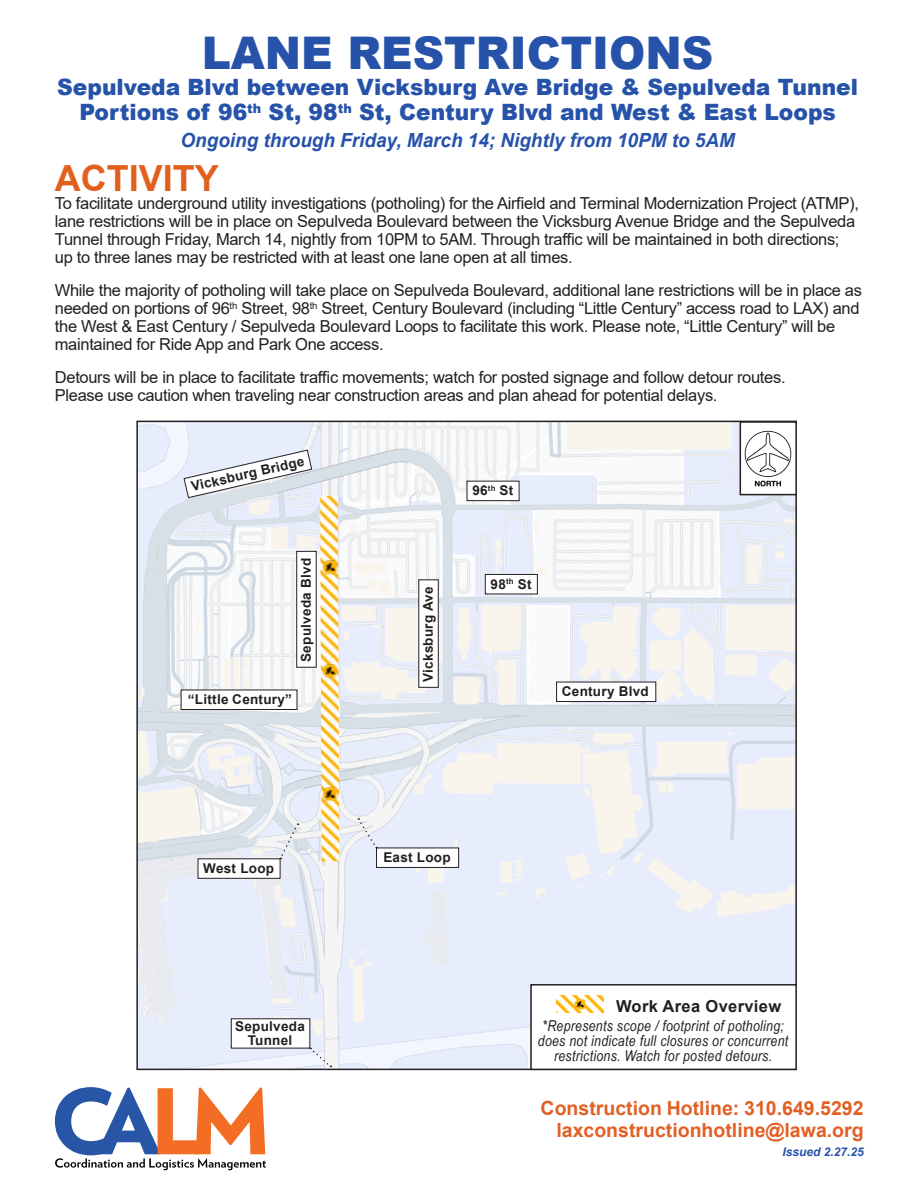
<style>
.page{position:relative;width:918px;height:1188px;background:#fff}
.page>*{position:absolute;margin:0;border:0;box-sizing:border-box;transform-origin:0 0}
.t1{font:900 45px "Arial";color:#2652aa}
.t2{font:700 36px "Arial";color:#e2601e}
.t3{font:900 22.5px/25.5px "Arial";color:#2652aa;text-align:center}
.t4{font:700 19.5px "Arial";color:#e26024}
.t5{font:italic 700 19.5px "Arial";color:#2652aa}
.t6{font:16.5px/18px "Arial";letter-spacing:-.02em;color:#231f20}
.t7{font:700 16.5px "Arial";letter-spacing:.02em;color:#231f20}
.t8{font:italic 15px/15px "Arial Narrow";letter-spacing:.02em;color:#231f20;text-align:center}
.t9{font:700 13.5px/13.5px "Arial";letter-spacing:.02em;color:#231f20;text-align:center}
.t10{font:italic 700 12px "Arial";color:#2652aa}
</style>
<div class="page">
<img style="left:139px;top:424px;width:655px;height:643px">
<div style="left:531px;top:985px;width:265px;height:84px;background:#fff"></div>
<div style="left:530px;top:984px;width:267px;height:86px;border:2px solid #231f20"></div>
<svg style="left:55px;top:1087px;width:211px;height:83px"></svg>
<div style="left:297px;top:551px;width:19px;height:116px;background:#fff"></div>
<div style="left:296px;top:551px;width:21px;height:117px;border:1px solid #231f20"></div>
<img style="left:743px;top:424px;width:51px;height:68px">
<div style="left:740px;top:421px;width:57px;height:74px;border:2px solid #231f20"></div>
<div style="left:198px;top:859px;width:82px;height:19px;background:#fff"></div>
<div style="left:198px;top:858px;width:82px;height:21px;border:1px solid #231f20"></div>
<div style="left:377px;top:848px;width:82px;height:19px;background:#fff"></div>
<div style="left:376px;top:848px;width:83px;height:20px;border:1px solid #231f20"></div>
<div style="left:181px;top:690px;width:116px;height:19px;background:#fff"></div>
<div style="left:181px;top:690px;width:116px;height:20px;border:1px solid #231f20"></div>
<div style="left:557px;top:682px;width:99px;height:20px;background:#fff"></div>
<div style="left:556px;top:682px;width:100px;height:20px;border:1px solid #231f20"></div>
<div style="left:467px;top:481px;width:52px;height:20px;background:#fff"></div>
<div style="left:467px;top:481px;width:52px;height:20px;border:1px solid #231f20"></div>
<div style="left:485px;top:574px;width:52px;height:20px;background:#fff"></div>
<div style="left:485px;top:574px;width:53px;height:20px;border:1px solid #231f20"></div>
<div style="left:419px;top:580px;width:19px;height:107px;background:#fff"></div>
<div style="left:418px;top:579px;width:21px;height:109px;border:1px solid #231f20"></div>
<svg style="left:183px;top:449px;width:130px;height:50px"></svg>
<div style="left:231px;top:1019px;width:79px;height:29px;background:#fff"></div>
<svg style="left:310px;top:1048px;width:21px;height:19px"></svg>
<svg style="left:280px;top:823px;width:19px;height:36px"></svg>
<svg style="left:358px;top:818px;width:19px;height:30px"></svg>
<img style="left:320px;top:496px;width:19px;height:365px">
<img style="left:322px;top:560px;width:15px;height:14px">
<img style="left:322px;top:786px;width:15px;height:15px">
<img style="left:322px;top:663px;width:15px;height:15px">
<img style="left:557px;top:996px;width:47px;height:17px">
<svg style="left:575px;top:999px;width:11px;height:11px"></svg>
<h1 class="t1" style="left:202px;top:20px;width:513px">LANE RESTRICTIONS</h1>
<h3 class="t3" style="left:57px;top:73px;width:802px">Sepulveda Blvd between Vicksburg Ave Bridge &amp; Sepulveda Tunnel<br>Portions of 96<sup>th</sup> St, 98<sup>th</sup> St, Century Blvd and West &amp; East Loops</h3>
<p class="t5" style="left:181px;top:127px;width:556px">Ongoing through Friday, March 14; Nightly from 10PM to 5AM</p>
<h2 class="t2" style="left:55px;top:153px;width:166px">ACTIVITY</h2>
<p class="t6" style="left:55px;top:194px;width:806px">To facilitate underground utility investigations (potholing) for the Airfield and Terminal Modernization Project (ATMP), lane restrictions will be in place on Sepulveda Boulevard between the Vicksburg Avenue Bridge and the Sepulveda Tunnel through Friday, March 14, nightly from 10PM to 5AM. Through traffic will be maintained in both directions; up to three lanes may be restricted with at least one lane open at all times.</p>
<p class="t6" style="left:55px;top:281px;width:809px">While the majority of potholing will take place on Sepulveda Boulevard, additional lane restrictions will be in place as needed on portions of 96<sup>th</sup> Street, 98<sup>th</sup> Street, Century Boulevard (including “Little Century” access road to LAX) and the West &amp; East Century / Sepulveda Boulevard Loops to facilitate this work. Please note, “Little Century” will be maintained for Ride App and Park One access.</p>
<p class="t6" style="left:55px;top:368px;width:732px">Detours will be in place to facilitate traffic movements; watch for posted signage and follow detour routes.<br>Please use caution when traveling near construction areas and plan ahead for potential delays.</p>
<p class="t9" style="left:190px;top:480px;width:117px;rotate:-13deg">Vicksburg Bridge</p>
<p class="t9" style="left:300px;top:662px;width:106px;rotate:-90deg">Sepulveda Blvd</p>
<p class="t9" style="left:188px;top:693px;width:106px">“Little Century”</p>
<p class="t9" style="left:203px;top:862px;width:72px">West Loop</p>
<p class="t9" style="left:422px;top:682px;width:97px;rotate:-90deg">Vicksburg Ave</p>
<p class="t9" style="left:472px;top:484px;width:43px">96<sup>th</sup> St</p>
<p class="t9" style="left:491px;top:577px;width:43px">98<sup>th</sup> St</p>
<p class="t9" style="left:562px;top:685px;width:88px">Century Blvd</p>
<p class="t9" style="left:383px;top:851px;width:69px">East Loop</p>
<p class="t7" style="left:616px;top:994px;width:167px">Work Area Overview</p>
<p class="t9" style="left:235px;top:1020px;width:71px">Sepulveda<br>Tunnel</p>
<p class="t8" style="left:538px;top:1018px;width:252px">*Represents scope / footprint of potholing; does not indicate full closures or concurrent restrictions. Watch for posted detours.</p>
<p class="t4" style="left:541px;top:1094px;width:324px">Construction Hotline: 310.649.5292</p>
<p class="t4" style="left:556px;top:1116px;width:309px">laxconstructionhotline@lawa.org</p>
<p class="t10" style="left:783px;top:1143px;width:83px">Issued 2.27.25</p>
</div>
